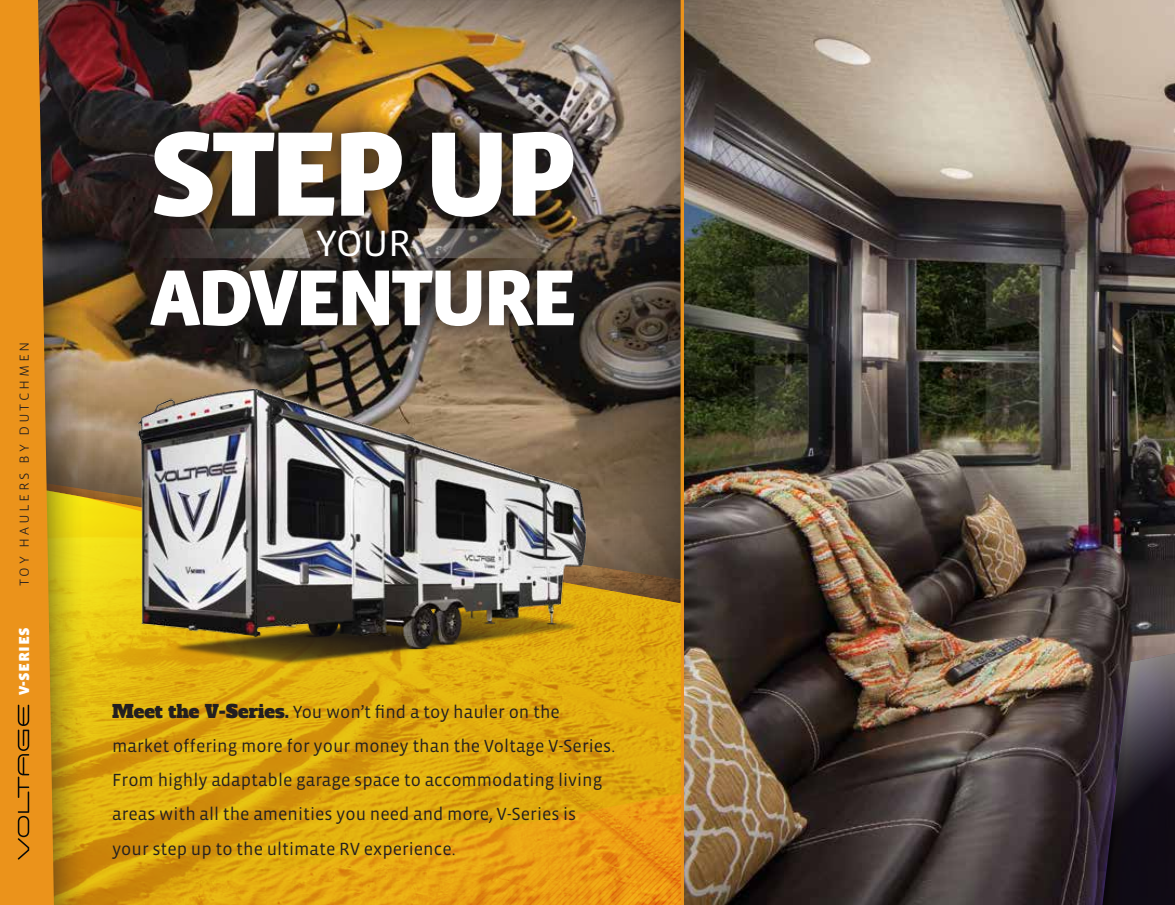
<style>
.page{position:relative;width:1175px;height:905px;background:#fff}
.page>*{position:absolute;margin:0;border:0;box-sizing:border-box;transform-origin:0 0}
.t1{font:900 123px "Vista Sans OT";letter-spacing:-.06em;color:#fff;scale:1.05 1}
.t2{font:900 81px "Vista Sans OT";letter-spacing:-.055em;color:#fff;scale:1.05 1}
.t3{font:37.5px "Vista Sans OT";color:#fff;scale:1.05 1}
.t4{font:900 18.3px "Vista Sans OT";letter-spacing:.02em;color:#fff}
.t5{font:18px/34.2px "Vista Sans OT";color:#231f20}
.t6{font:300 16.5px "Vista Sans OT";letter-spacing:.16em;color:#231f20}
.s1{font-family:"Alfa Slab One"}
</style>
<div class="page">
<img style="left:684px;top:0;width:490px;height:904px">
<svg style="left:1097px;top:630px;width:77px;height:274px;background:#332b34"></svg>
<hr style="left:680px;top:0;width:4px;height:904px;background:#eb931b">
<img style="left:92px;top:0;width:589px;height:476px">
<img style="left:92px;top:476px;width:589px;height:428px">
<svg style="left:666px;top:682px;width:7px;height:222px;background:#e49c10"></svg>
<svg style="left:653px;top:682px;width:7px;height:222px;background:#e59e10"></svg>
<svg style="left:646px;top:682px;width:7px;height:222px;background:#e5a110"></svg>
<svg style="left:633px;top:682px;width:7px;height:222px;background:#e5a110"></svg>
<svg style="left:620px;top:682px;width:7px;height:222px;background:#e4a110"></svg>
<svg style="left:613px;top:682px;width:7px;height:222px;background:#e39e0f"></svg>
<svg style="left:600px;top:682px;width:7px;height:222px;background:#e29f0f"></svg>
<svg style="left:587px;top:682px;width:7px;height:222px;background:#e2a00f"></svg>
<svg style="left:580px;top:682px;width:7px;height:222px;background:#e19e0f"></svg>
<svg style="left:567px;top:682px;width:7px;height:222px;background:#e19f0f"></svg>
<svg style="left:554px;top:682px;width:7px;height:222px;background:#e1a10f"></svg>
<svg style="left:547px;top:682px;width:7px;height:222px;background:#e1a10f"></svg>
<svg style="left:534px;top:682px;width:7px;height:222px;background:#e2a40f"></svg>
<svg style="left:521px;top:682px;width:7px;height:222px;background:#e2a40f"></svg>
<svg style="left:514px;top:682px;width:7px;height:222px;background:#e3a60f"></svg>
<svg style="left:501px;top:682px;width:7px;height:222px;background:#e2a50f"></svg>
<svg style="left:488px;top:682px;width:7px;height:222px;background:#e1a40f"></svg>
<svg style="left:481px;top:682px;width:7px;height:222px;background:#dfa10f"></svg>
<svg style="left:468px;top:682px;width:7px;height:222px;background:#e0a50f"></svg>
<svg style="left:455px;top:682px;width:7px;height:222px;background:#e1a80f"></svg>
<svg style="left:448px;top:682px;width:7px;height:222px;background:#e2a90f"></svg>
<svg style="left:104px;top:682px;width:344px;height:222px;background:#dda60e"></svg>
<svg style="left:129px;top:108px;width:467px;height:241px;background:#393028"></svg>
<img style="left:127px;top:377px;width:471px;height:297px">
<div style="left:0;top:0;width:92px;height:904px;background:#231f20;opacity:.75"></div>
<svg style="left:0;top:0;width:54px;height:904px;background:#d4871d"></svg>
<svg style="left:18px;top:704px;width:11px;height:155px;background:#ac6d15"></svg>
<p class="t6" style="left:15px;top:586px;width:247px;rotate:-90deg">toy haulers by dutchmen</p>
<p class="t4" style="left:14px;top:695px;width:70px;rotate:-90deg">v-series</p>
<h1 class="t1" style="left:149px;top:111px;width:411px">STEP UP</h1>
<h3 class="t3" style="left:316px;top:224px;width:93px">YOUR</h3>
<h2 class="t2" style="left:150px;top:256px;width:408px">ADVENTURE</h2>
<p class="t5" style="left:112px;top:694px;width:504px"><span class="s1">Meet the V-Series.</span> You won’t find a toy hauler on the market offering more for your money than the Voltage V-Series.<br>From highly adaptable garage space to accommodating living areas with all the amenities you need and more, V-Series is your step up to the ultimate RV experience.</p>
</div>
